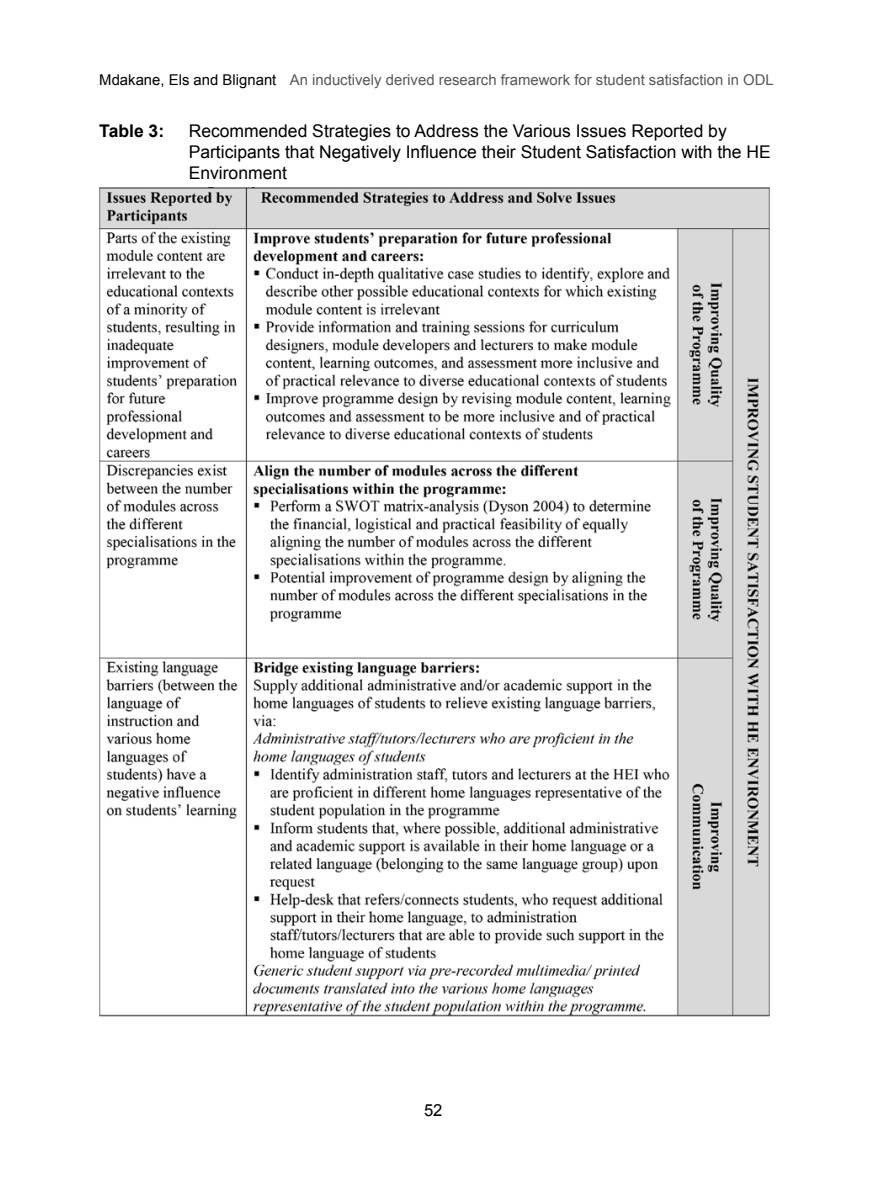
<style>
.page{position:relative;width:869px;height:1191px;background:#fff}
.page>*{position:absolute;margin:0;border:0;box-sizing:border-box;transform-origin:0 0}
.t1{font:17.5px/21px "Arial";color:#000}
.t2{font:700 17.5px "Arial";color:#000}
.t3{font:16.62px "Arial";color:#000}
.t4{font:14.88px "Arial";color:#575756}
.s1{color:#000}
</style>
<div class="page">
<img style="left:99px;top:188px;width:670px;height:829px">
<p class="t4" style="left:99px;top:70px;width:675px"><span class="s1">Mdakane, Els and Blignant</span> An inductively derived research framework for student satisfaction in ODL</p>
<p class="t2" style="left:99px;top:118px;width:66px">Table 3:</p>
<p class="t1" style="left:188px;top:120px;width:583px">Recommended Strategies to Address the Various Issues Reported by<br>Participants that Negatively Influence their Student Satisfaction with the HE<br>Environment</p>
<p class="t3" style="left:424px;top:1098px;width:20px">52</p>
</div>
